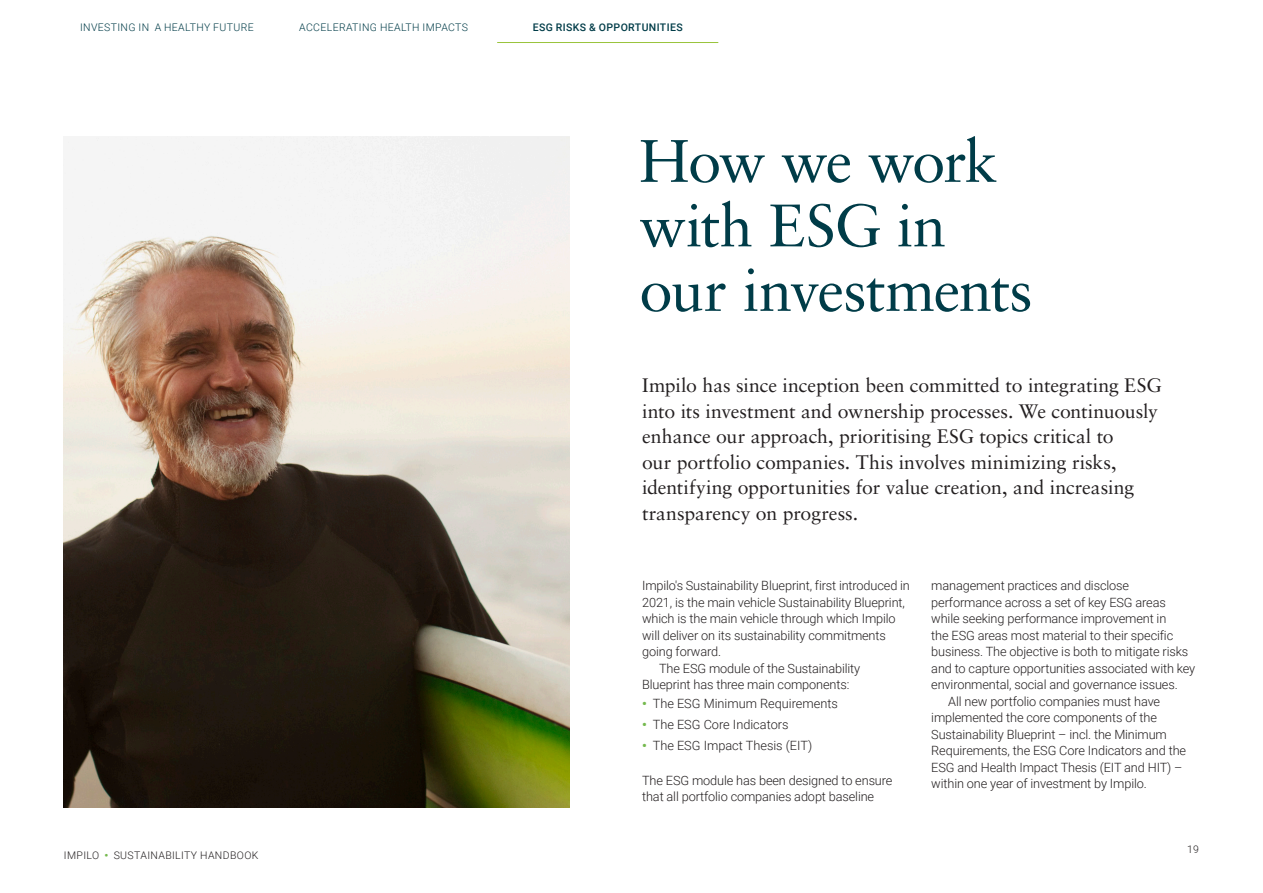
<style>
.page{position:relative;width:1263px;height:893px;background:#fff}
.page>*{position:absolute;margin:0;border:0;box-sizing:border-box;transform-origin:0 0}
.Rubrik_40_pt{font:60px/64.5px "Sabon LT Pro";letter-spacing:-.025em;color:#003c48}
.Ingress_stor{font:19.5px/25.5px "Sabon LT Pro";letter-spacing:-.005em;color:#231f20}
.Bröd{font:300 12.75px/16.5px "Roboto";letter-spacing:-.01em;color:#231f20}
.Bröd_indrag{font:300 12.75px/16.5px "Roboto";letter-spacing:-.01em;color:#231f20}
.t1{font:300 10.5px "Roboto";letter-spacing:.035em;color:#003c48}
.t2{font:300 10.5px "Roboto";letter-spacing:.035em;color:#231f20}
.t3{font:500 10.5px "Roboto";letter-spacing:.035em;color:#003c48}
.s1{font-weight:900;color:#75b94e}
</style>
<div class="page">
<img style="left:64px;top:136px;width:506px;height:672px">
<hr style="left:497px;top:42px;width:221px;height:1px;background:#9ac43c">
<p class="t1" style="left:80px;top:20px;width:175px">INVESTING IN A HEALTHY FUTURE</p>
<p class="t1" style="left:299px;top:20px;width:170px">ACCELERATING HEALTH IMPACTS</p>
<p class="t3" style="left:533px;top:20px;width:151px">ESG RISKS &amp; OPPORTUNITIES</p>
<p class="Rubrik_40_pt" style="left:639px;top:127px;width:395px">How we work with ESG in our investments</p>
<p class="Ingress_stor" style="left:642px;top:372px;width:521px">Impilo has since inception been committed to integrating ESG into its investment and ownership processes. We continuously enhance our approach, prioritising ESG topics critical to<br>our portfolio companies. This involves minimizing risks, identifying opportunities for value creation, and increasing transparency on progress.</p>
<p class="t2" style="left:64px;top:848px;width:196px">IMPILO <span class="s1">•</span> SUSTAINABILITY HANDBOOK</p>
<p class="Bröd" style="left:642px;top:577px;width:269px">Impilo's Sustainability Blueprint, first introduced in 2021, is the main vehicle Sustainability Blueprint, which is the main vehicle through which Impilo will deliver on its sustainability commitments going forward.</p>
<p class="Bröd_indrag" style="left:642px;top:660px;width:220px;text-indent:17px">The ESG module of the Sustainability<br>Blueprint has three main components:</p>
<p class="Bröd" style="left:642px;top:695px;width:197px"><span class="s1">•</span> The ESG Minimum Requirements</p>
<p class="Bröd" style="left:642px;top:715px;width:148px"><span class="s1">•</span> The ESG Core Indicators</p>
<p class="Bröd" style="left:642px;top:736px;width:172px"><span class="s1">•</span> The ESG Impact Thesis (EIT)</p>
<p class="Bröd" style="left:642px;top:771px;width:252px">The ESG module has been designed to ensure that all portfolio companies adopt baseline</p>
<p class="Bröd" style="left:931px;top:577px;width:266px">management practices and disclose performance across a set of key ESG areas while seeking performance improvement in<br>the ESG areas most material to their specific business. The objective is both to mitigate risks and to capture opportunities associated with key environmental, social and governance issues.</p>
<p class="Bröd_indrag" style="left:931px;top:692px;width:256px;text-indent:17px">All new portfolio companies must have implemented the core components of the Sustainability Blueprint – incl. the Minimum Requirements, the ESG Core Indicators and the ESG and Health Impact Thesis (EIT and HIT) – within one year of investment by Impilo.</p>
<p class="t2" style="left:1187px;top:842px;width:14px">19</p>
</div>
